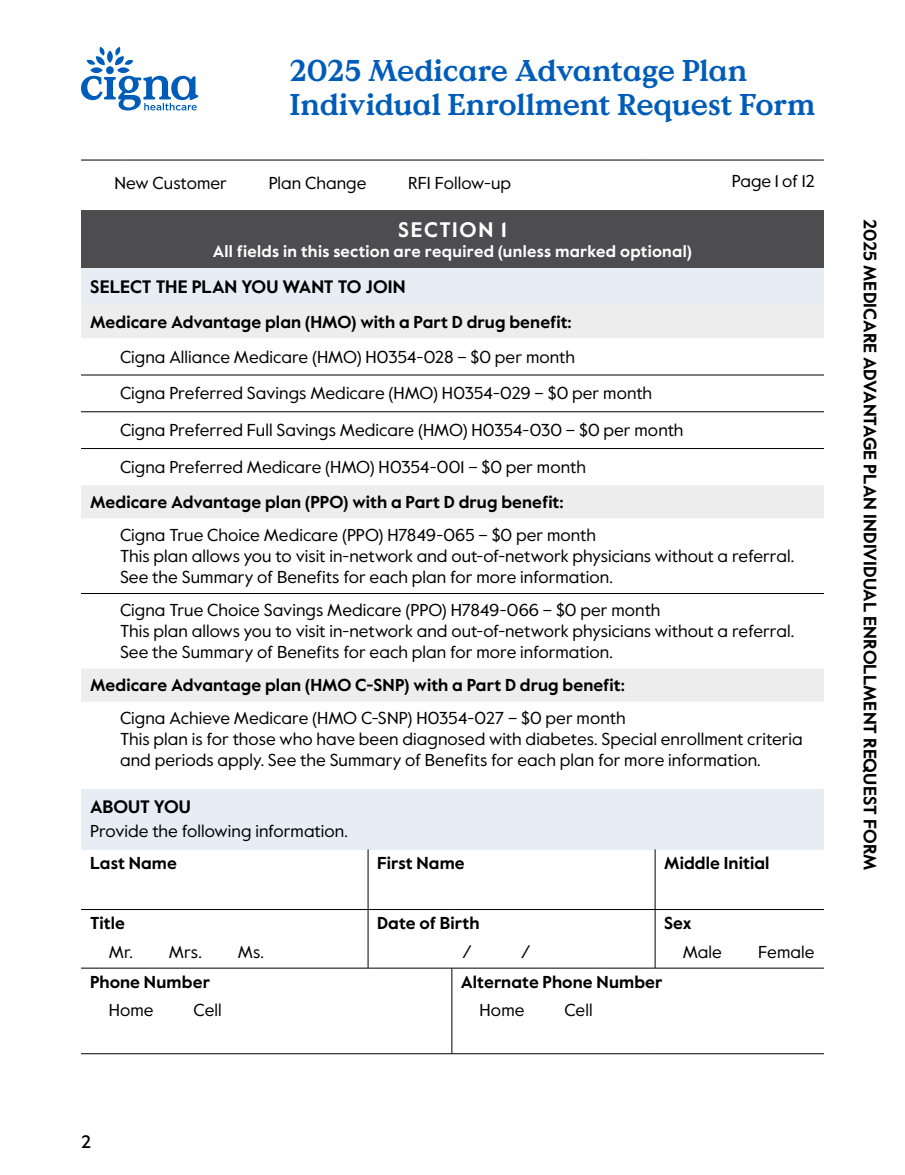
<style>
.page{position:relative;width:905px;height:1175px;background:#fff}
.page>*{position:absolute;margin:0;border:0;box-sizing:border-box;transform-origin:0 0}
.h1_no_toc{font:700 30px/34.5px "Value Serif Pro";letter-spacing:-.01em;color:#005cb9}
.table_section_h1{font:700 21px "Value Sans Pro";letter-spacing:.08em;color:#fff}
.running_title{font:700 18px "Value Sans Pro";color:#000}
.table_h1{font:700 18px "Value Sans Pro";letter-spacing:-.005em;color:#000}
.table_date_slash{font:18px "Value Sans Pro";color:#000}
.t1{font:500 18px "Value Sans Pro";color:#000}
.table_text{font:17.25px/21px "Value Sans Pro";color:#000}
.table_h2{font:700 17.25px "Value Sans Pro";letter-spacing:.005em;color:#000}
.table_label{font:700 17.25px "Value Sans Pro";letter-spacing:.005em;color:#000}
.table_left_boxes{font:17.25px "Value Sans Pro";letter-spacing:.005em;color:#000}
.table_section_h2{font:700 16.5px "Value Sans Pro";letter-spacing:.015em;color:#fff}
</style>
<div class="page">
<svg style="left:81px;top:47px;width:117px;height:63px"></svg>
<div style="left:81px;top:210px;width:743px;height:58px;background:#4d4d4f"></div>
<div style="left:81px;top:268px;width:743px;height:37px;background:#e7edf5"></div>
<svg style="left:81px;top:305px;width:743px;height:396px"></svg>
<hr style="left:81px;top:160px;width:39px;height:1px;background:#000">
<hr style="left:120px;top:160px;width:528px;height:1px;background:#000">
<hr style="left:648px;top:160px;width:176px;height:1px;background:#000">
<hr style="left:81px;top:375px;width:39px;height:1px;background:#000">
<hr style="left:120px;top:375px;width:528px;height:1px;background:#000">
<hr style="left:648px;top:375px;width:176px;height:1px;background:#000">
<hr style="left:81px;top:411px;width:39px;height:1px;background:#000">
<hr style="left:120px;top:411px;width:528px;height:1px;background:#000">
<hr style="left:648px;top:411px;width:176px;height:1px;background:#000">
<hr style="left:81px;top:593px;width:39px;height:1px;background:#000">
<hr style="left:120px;top:593px;width:528px;height:1px;background:#000">
<hr style="left:648px;top:593px;width:176px;height:1px;background:#000">
<hr style="left:120px;top:448px;width:528px;height:1px;background:#000">
<hr style="left:648px;top:448px;width:176px;height:1px;background:#000">
<hr style="left:81px;top:448px;width:39px;height:1px;background:#000">
<div style="left:81px;top:788px;width:743px;height:61px;background:#e7edf5"></div>
<hr style="left:368px;top:909px;width:1px;height:59px;background:#000">
<hr style="left:81px;top:967px;width:287px;height:1px;background:#000">
<hr style="left:368px;top:967px;width:84px;height:1px;background:#000">
<hr style="left:452px;top:967px;width:203px;height:1px;background:#000">
<hr style="left:655px;top:967px;width:169px;height:1px;background:#000">
<hr style="left:654px;top:849px;width:1px;height:60px;background:#000">
<hr style="left:654px;top:909px;width:1px;height:59px;background:#000">
<hr style="left:81px;top:1053px;width:287px;height:1px;background:#000">
<hr style="left:368px;top:1053px;width:84px;height:1px;background:#000">
<hr style="left:451px;top:968px;width:1px;height:85px;background:#000">
<hr style="left:452px;top:1053px;width:203px;height:1px;background:#000">
<hr style="left:655px;top:1053px;width:169px;height:1px;background:#000">
<hr style="left:368px;top:849px;width:1px;height:60px;background:#000">
<hr style="left:81px;top:909px;width:287px;height:1px;background:#000">
<hr style="left:368px;top:909px;width:84px;height:1px;background:#000">
<hr style="left:452px;top:909px;width:203px;height:1px;background:#000">
<hr style="left:655px;top:909px;width:169px;height:1px;background:#000">
<p class="h1_no_toc" style="left:290px;top:54px;width:527px">2025 Medicare Advantage Plan<br>Individual Enrollment Request Form</p>
<p class="table_text" style="left:114px;top:173px;width:114px">New Customer</p>
<p class="table_text" style="left:269px;top:173px;width:99px">Plan Change</p>
<p class="table_text" style="left:408px;top:173px;width:104px">RFI Follow-up</p>
<p class="table_text" style="left:731px;top:171px;width:85px">Page 1 of 12</p>
<p class="table_section_h1" style="left:398px;top:217px;width:110px">SECTION 1</p>
<p class="table_section_h2" style="left:213px;top:241px;width:481px">All fields in this section are required (unless marked optional)</p>
<p class="table_h1" style="left:90px;top:276px;width:317px">SELECT THE PLAN YOU WANT TO JOIN</p>
<p class="table_h2" style="left:90px;top:311px;width:483px">Medicare Advantage plan (HMO) with a Part D drug benefit:</p>
<p class="table_text" style="left:120px;top:346px;width:456px">Cigna Alliance Medicare (HMO) H0354-028 – $0 per month</p>
<p class="table_text" style="left:120px;top:383px;width:533px">Cigna Preferred Savings Medicare (HMO) H0354-029 – $0 per month</p>
<p class="table_text" style="left:120px;top:420px;width:565px">Cigna Preferred Full Savings Medicare (HMO) H0354-030 – $0 per month</p>
<p class="table_text" style="left:120px;top:457px;width:467px">Cigna Preferred Medicare (HMO) H0354-001 – $0 per month</p>
<p class="table_h2" style="left:90px;top:491px;width:475px">Medicare Advantage plan (PPO) with a Part D drug benefit:</p>
<p class="table_text" style="left:120px;top:525px;width:477px">Cigna True Choice Medicare (PPO) H7849-065 – $0 per month</p>
<p class="table_text" style="left:120px;top:546px;width:675px">This plan allows you to visit in-network and out-of-network physicians without a referral.<br>See the Summary of Benefits for each plan for more information.</p>
<p class="table_text" style="left:120px;top:600px;width:542px">Cigna True Choice Savings Medicare (PPO) H7849-066 – $0 per month</p>
<p class="table_text" style="left:120px;top:621px;width:675px">This plan allows you to visit in-network and out-of-network physicians without a referral.<br>See the Summary of Benefits for each plan for more information.</p>
<p class="table_h2" style="left:90px;top:674px;width:536px">Medicare Advantage plan (HMO C-SNP) with a Part D drug benefit:</p>
<p class="table_text" style="left:120px;top:708px;width:507px">Cigna Achieve Medicare (HMO C-SNP) H0354-027 – $0 per month</p>
<p class="table_text" style="left:120px;top:729px;width:684px">This plan is for those who have been diagnosed with diabetes. Special enrollment criteria and periods apply. See the Summary of Benefits for each plan for more information.</p>
<p class="table_h1" style="left:90px;top:796px;width:102px">ABOUT YOU</p>
<p class="table_text" style="left:90px;top:821px;width:259px">Provide the following information.</p>
<p class="table_label" style="left:90px;top:852px;width:88px">Last Name</p>
<p class="table_label" style="left:377px;top:852px;width:89px">First Name</p>
<p class="table_label" style="left:664px;top:852px;width:107px">Middle Initial</p>
<p class="table_label" style="left:90px;top:912px;width:36px">Title</p>
<p class="table_left_boxes" style="left:109px;top:941px;width:94px">Mr. Mrs.</p>
<p class="table_left_boxes" style="left:238px;top:941px;width:28px">Ms.</p>
<p class="table_label" style="left:90px;top:971px;width:121px">Phone Number</p>
<p class="table_left_boxes" style="left:109px;top:999px;width:46px">Home</p>
<p class="table_left_boxes" style="left:193px;top:999px;width:30px">Cell</p>
<p class="t1" style="left:81px;top:1130px;width:12px">2</p>
<p class="table_label" style="left:377px;top:912px;width:104px">Date of Birth</p>
<p class="table_date_slash" style="left:462px;top:940px;width:11px">/</p>
<p class="table_date_slash" style="left:521px;top:940px;width:11px">/</p>
<p class="table_label" style="left:664px;top:912px;width:29px">Sex</p>
<p class="table_left_boxes" style="left:682px;top:941px;width:41px">Male</p>
<p class="table_left_boxes" style="left:758px;top:941px;width:58px">Female</p>
<p class="table_label" style="left:461px;top:971px;width:203px">Alternate Phone Number</p>
<p class="table_left_boxes" style="left:479px;top:999px;width:46px">Home</p>
<p class="table_left_boxes" style="left:564px;top:999px;width:30px">Cell</p>
<p class="running_title" style="left:881px;top:219px;width:653px;rotate:90deg">2025 MEDICARE ADVANTAGE PLAN INDIVIDUAL ENROLLMENT REQUEST FORM</p>
</div>
